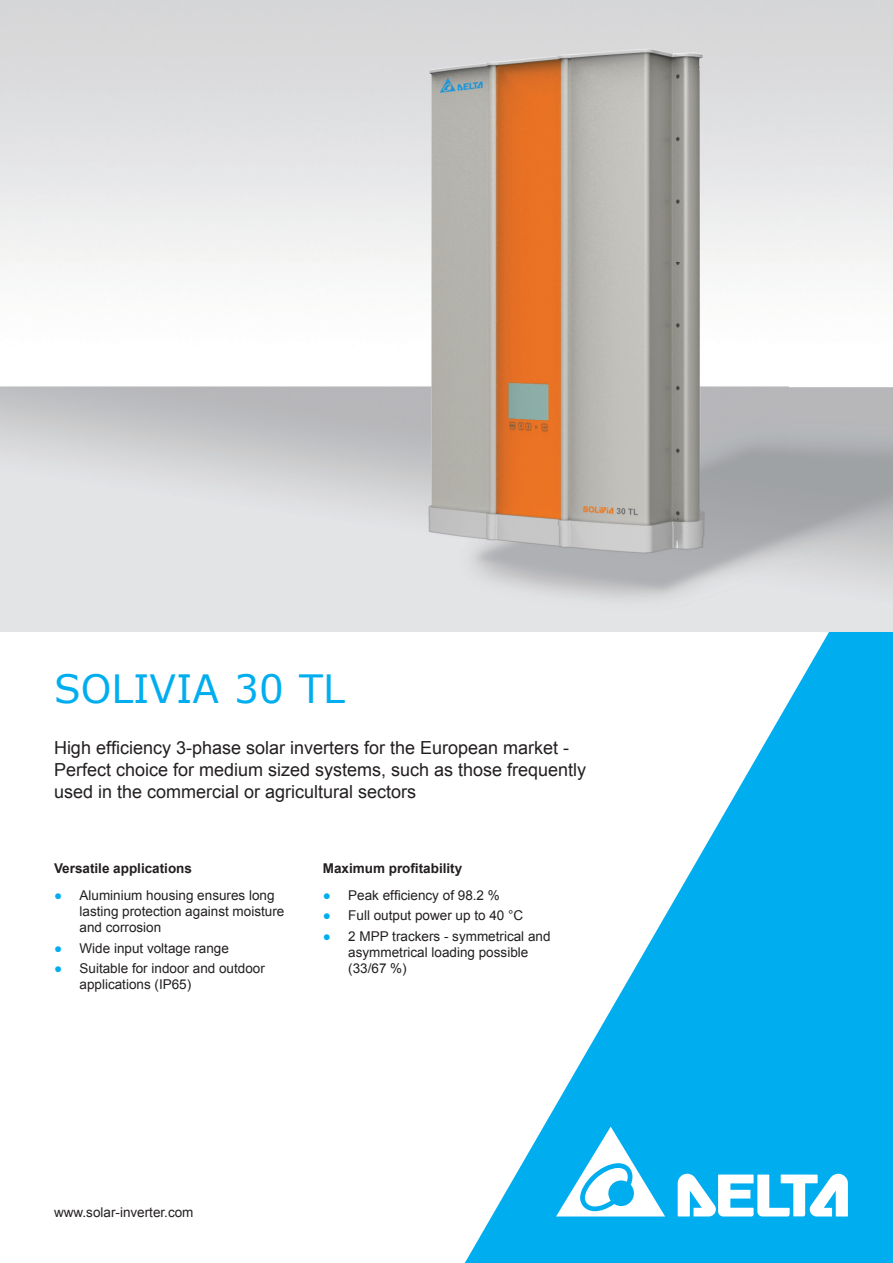
<style>
.page{position:relative;width:893px;height:1263px;background:#fff}
.page>*{position:absolute;margin:0;border:0;box-sizing:border-box;transform-origin:0 0}
.t1{font:39px "Verdana";color:#00aeef}
.t2{font:18px/21.6px "Arial";color:#231f20}
.t3{font:13.5px/16.2px "Arial";color:#231f20}
.t4{font:700 13.5px "Arial";color:#231f20}
.s1{color:#00aeef}
</style>
<div class="page">
<svg style="left:465px;top:631px;width:428px;height:632px;fill:#00aeef"></svg>
<svg style="left:678px;top:1174px;width:170px;height:42px"></svg>
<svg style="left:556px;top:1126px;width:109px;height:90px"></svg>
<img style="left:0;top:0;width:893px;height:631px">
<h1 class="t1" style="left:54px;top:662px;width:292px">SOLIVIA 30 TL</h1>
<h2 class="t2" style="left:54px;top:737px;width:534px">High efficiency 3-phase solar inverters for the European market -<br>Perfect choice for medium sized systems, such as those frequently used in the commercial or agricultural sectors</h2>
<p class="t4" style="left:54px;top:859px;width:140px">Versatile applications</p>
<p class="t3" style="left:80px;top:887px;width:206px;text-indent:-26px"><span class="s1">●</span> Aluminium housing ensures long lasting protection against moisture and corrosion</p>
<p class="t3" style="left:54px;top:940px;width:176px"><span class="s1">●</span> Wide input voltage range</p>
<p class="t3" style="left:80px;top:960px;width:187px;text-indent:-26px"><span class="s1">●</span> Suitable for indoor and outdoor applications (IP65)</p>
<p class="t4" style="left:323px;top:859px;width:141px">Maximum profitability</p>
<p class="t3" style="left:323px;top:887px;width:179px"><span class="s1">●</span> Peak efficiency of 98.2 %</p>
<p class="t3" style="left:323px;top:907px;width:202px"><span class="s1">●</span> Full output power up to 40 °C</p>
<p class="t3" style="left:348px;top:928px;width:204px;text-indent:-26px"><span class="s1">●</span> 2 MPP trackers - symmetrical and asymmetrical loading possible (33/67 %)</p>
<p class="t3" style="left:54px;top:1204px;width:141px">www.solar-inverter.com</p>
</div>
